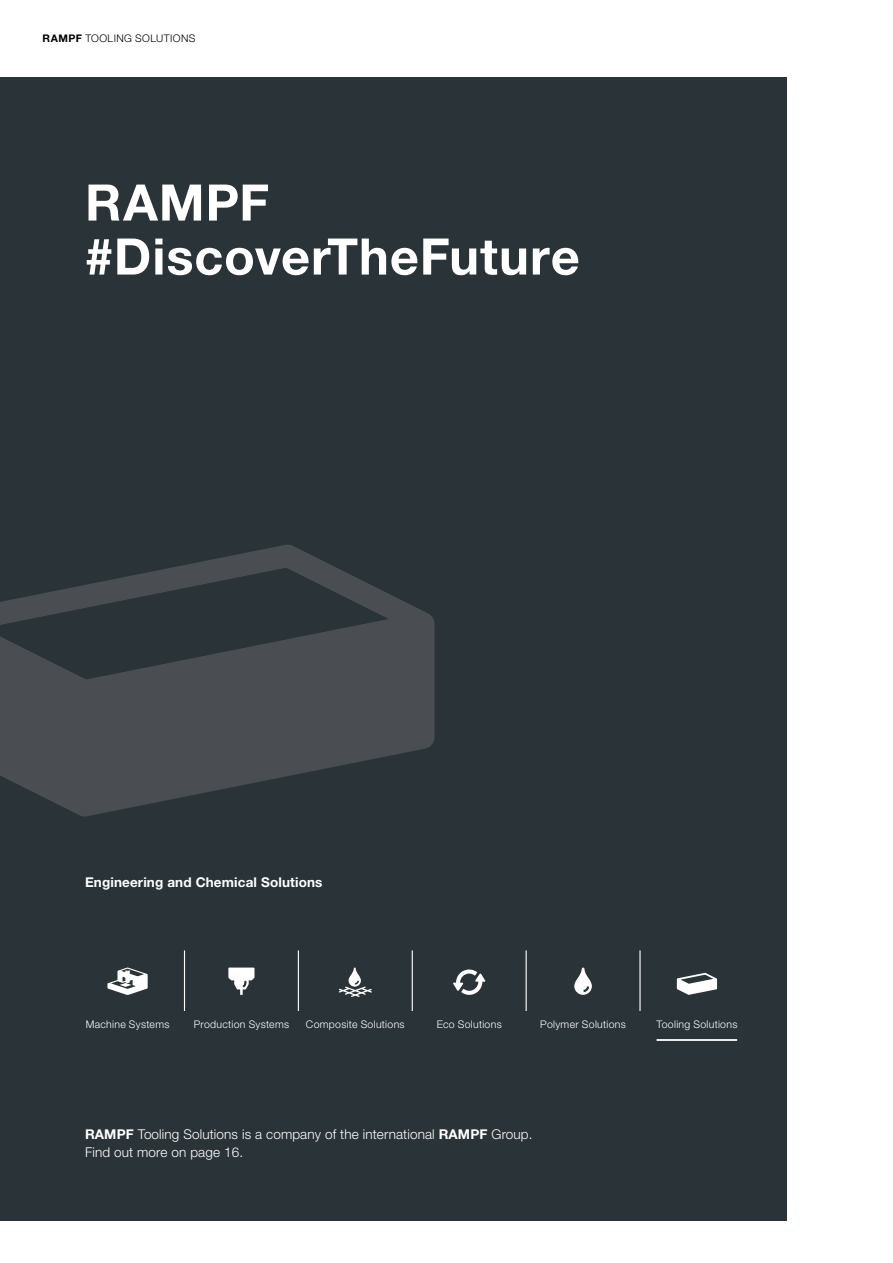
<style>
.page{position:relative;width:893px;height:1263px;background:#fff}
.page>*{position:absolute;margin:0;border:0;box-sizing:border-box;transform-origin:0 0}
.t1{font:700 50.4px/54px "Helvetica Neue LT Std";letter-spacing:.02em;color:#fff}
.t2{font:300 13.5px/18px "Helvetica Neue LT Std";letter-spacing:.01em;color:#fff}
.t3{font:700 13.5px "Helvetica Neue LT Std";letter-spacing:.01em;color:#fff}
.t4{font:300 10.5px "Helvetica Neue LT Std";letter-spacing:.03em;color:#fff}
.t5{font:300 10.5px "Helvetica Neue LT Std";letter-spacing:.035em;color:#000}
.s1{font-weight:700}
</style>
<div class="page">
<div style="left:0;top:77px;width:787px;height:1143px;background:#2a3338"></div>
<svg style="left:0;top:544px;width:434px;height:272px;fill:#4a4e53"></svg>
<hr style="left:184px;top:950px;width:1px;height:61px;background:#fff">
<hr style="left:298px;top:950px;width:1px;height:61px;background:#fff">
<hr style="left:412px;top:950px;width:1px;height:61px;background:#fff">
<hr style="left:526px;top:950px;width:1px;height:61px;background:#fff">
<hr style="left:639px;top:950px;width:2px;height:61px;background:#fff">
<hr style="left:657px;top:1039px;width:80px;height:2px;background:#fff">
<svg style="left:453px;top:969px;width:33px;height:26px"></svg>
<svg style="left:574px;top:967px;width:18px;height:28px"></svg>
<svg style="left:677px;top:973px;width:40px;height:22px"></svg>
<svg style="left:339px;top:967px;width:33px;height:30px"></svg>
<svg style="left:228px;top:967px;width:26px;height:28px"></svg>
<svg style="left:107px;top:967px;width:41px;height:28px"></svg>
<p class="t5" style="left:43px;top:31px;width:154px"><span class="s1">RAMPF</span> TOOLING SOLUTIONS</p>
<h1 class="t1" style="left:85px;top:174px;width:496px">RAMPF #DiscoverTheFuture</h1>
<p class="t3" style="left:85px;top:873px;width:239px">Engineering and Chemical Solutions</p>
<p class="t4" style="left:86px;top:1018px;width:85px">Machine Systems</p>
<p class="t4" style="left:194px;top:1018px;width:97px">Production Systems</p>
<p class="t4" style="left:306px;top:1018px;width:100px">Composite Solutions</p>
<p class="t4" style="left:437px;top:1018px;width:67px">Eco Solutions</p>
<p class="t4" style="left:540px;top:1018px;width:87px">Polymer Solutions</p>
<p class="t4" style="left:656px;top:1018px;width:82px">Tooling Solutions</p>
<p class="t2" style="left:85px;top:1124px;width:449px"><span class="s1">RAMPF</span> Tooling Solutions is a company of the international <span class="s1">RAMPF</span> Group.<br>Find out more on page 16.</p>
</div>
